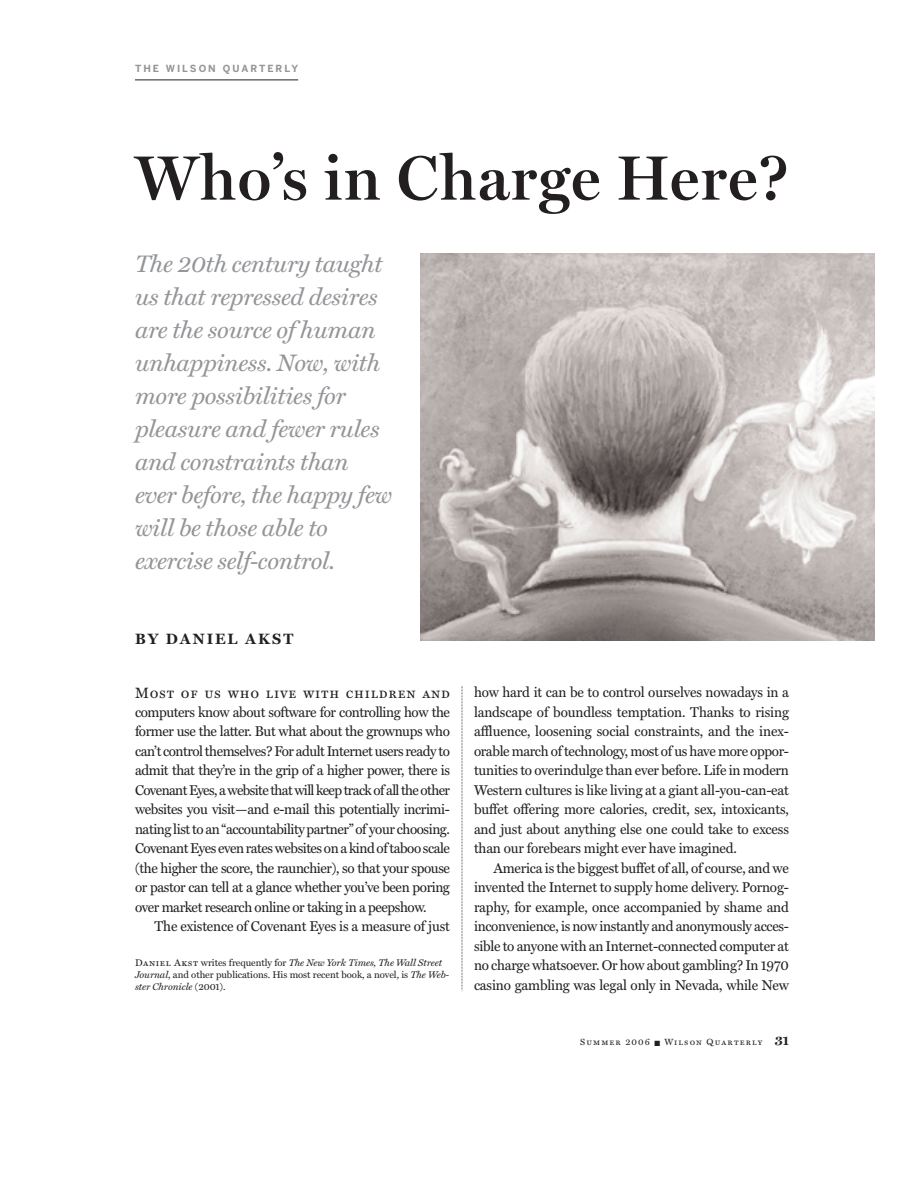
<style>
.page{position:relative;width:918px;height:1188px;background:#fff}
.page>*{position:absolute;margin:0;border:0;box-sizing:border-box;transform-origin:0 0}
.t1{font:600 63px "Miller Display";letter-spacing:.025em;color:#231f20}
.t2{font:italic 24px/33px "Miller Text";letter-spacing:-.015em;color:#939598}
.t3{font:15px "Miller Text Roman SC";letter-spacing:.055em;color:#231f20;scale:.96 1}
.t4{font:700 15px "Miller Text";letter-spacing:.13em;color:#231f20}
.t5{font:14.25px/19.5px "Miller Text";letter-spacing:-.01em;color:#231f20;text-align:justify;scale:.96 1}
.t6{font:9.75px/12px "Miller Text";letter-spacing:-.005em;color:#231f20}
.t7{font:700 9.75px "Benton Sans";letter-spacing:.21em;color:#939598}
.t8{font:9px "Miller Text Roman SC";letter-spacing:.125em;color:#231f20}
.s1{font-family:"Miller Text Roman SC"}
.s2{font-style:italic}
.s3{font-family:"Miller Text";font-weight:700;font-size:13.5px}
</style>
<div class="page">
<hr style="left:135px;top:80px;width:163px;height:1px;background:#231f20">
<svg style="left:462px;top:686px;width:1px;height:305px"></svg>
<img style="left:420px;top:254px;width:454px;height:387px">
<p class="t7" style="left:135px;top:65px;width:165px">THE WILSON QUARTERLY</p>
<h1 class="t1" style="left:135px;top:153px;width:655px">Who’s in Charge Here?</h1>
<p class="t2" style="left:135px;top:249px;width:259px">The 20th century taught us that repressed desires are the source of human unhappiness. Now, with more possibilities for pleasure and fewer rules and constraints than ever before, the happy few will be those able to exercise self-control.</p>
<p class="t4" style="left:135px;top:632px;width:160px">BY DANIEL AKST</p>
<p class="t3" style="left:135px;top:684px;width:330px">Most of us who live with children and</p>
<p class="t5" style="left:135px;top:703px;width:330px">computers know about software for controlling how the former use the latter. But what about the grownups who can’t control themselves? For adult Internet users ready to admit that they’re in the grip of a higher power, there is Covenant Eyes, a website that will keep track of all the other websites you visit—and e-mail this potentially incrimi&shy;nating list to an “accountability partner” of your choosing.<br>Covenant Eyes even rates websites on a kind of taboo scale (the higher the score, the raunchier), so that your spouse or pastor can tell at a glance whether you’ve been poring over market research online or taking in a peepshow.</p>
<p class="t5" style="left:154px;top:918px;width:309px">The existence of Covenant Eyes is a measure of just</p>
<p class="t6" style="left:135px;top:957px;width:316px"><span class="s1">Daniel Akst</span> writes frequently for <span class="s2">The New York Times, The Wall Street<br>Journal</span>, and other publications. His most recent book, a novel, is <span class="s2">The Web&shy;ster Chronicle</span> (2001).</p>
<p class="t5" style="left:474px;top:684px;width:330px">how hard it can be to control ourselves nowadays in a landscape of boundless temptation. Thanks to rising affluence, loosening social constraints, and the inex&shy;orable march of technology, most of us have more oppor&shy;tunities to overindulge than ever before. Life in modern Western cultures is like living at a giant all-you-can-eat buffet offering more calories, credit, sex, intoxicants, and just about anything else one could take to excess than our forebears might ever have imagined.</p>
<p class="t5" style="left:474px;top:859px;width:330px;text-indent:19px">America is the biggest buffet of all, of course, and we invented the Internet to supply home delivery. Pornog&shy;raphy, for example, once accompanied by shame and inconvenience, is now instantly and anonymously acces&shy;sible to anyone with an Internet-connected computer at no charge whatsoever. Or how about gambling? In 1970 casino gambling was legal only in Nevada, while New</p>
<p class="t8" style="left:580px;top:1037px;width:210px">Summer 2006 ■ Wilson Quarterly <span class="s3">31</span></p>
</div>
